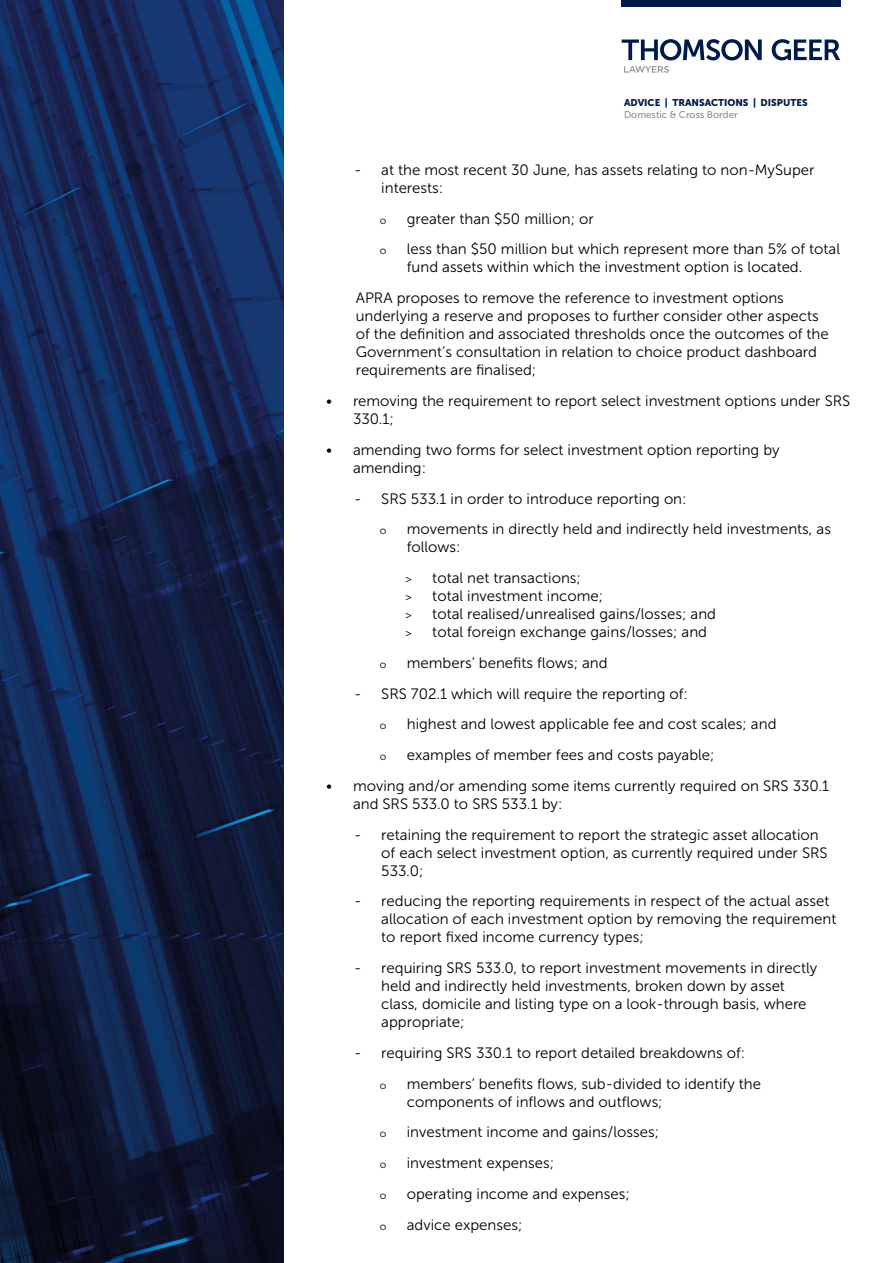
<style>
.page{position:relative;width:893px;height:1263px;background:#fff}
.page>*{position:absolute;margin:0;border:0;box-sizing:border-box;transform-origin:0 0}
.t1{font:15px/18px "Museo Sans 300";color:#000}
.t2{font:10.5px "Museo Sans 300";color:#000}
.t3{font:9.75px "Museo Sans 900";color:#001a4b}
.t4{font:9.75px "Museo Sans 500";color:#8a8e95}
.s1{font-size:12px}
</style>
<div class="page">
<img style="left:0;top:0;width:283px;height:1263px">
<svg style="left:622px;top:39px;width:218px;height:21px"></svg>
<svg style="left:624px;top:66px;width:45px;height:7px"></svg>
<div style="left:622px;top:0;width:219px;height:6px;background:#001a4b"></div>
<p class="t3" style="left:624px;top:97px;width:185px">ADVICE | TRANSACTIONS | DISPUTES</p>
<p class="t4" style="left:624px;top:109px;width:115px">Domestic &amp; Cross Border</p>
<p class="t1" style="left:381px;top:161px;width:435px;text-indent:-27px">- at the most recent 30 June, has assets relating to non-MySuper interests:</p>
<p class="t2" style="left:380px;top:214px;width:8px">o</p>
<p class="t1" style="left:407px;top:210px;width:188px">greater than $50 million; or</p>
<p class="t2" style="left:380px;top:245px;width:8px">o</p>
<p class="t1" style="left:407px;top:240px;width:435px">less than $50 million but which represent more than 5% of total fund assets within which the investment option is located.</p>
<p class="t1" style="left:356px;top:289px;width:474px">APRA proposes to remove the reference to investment options underlying a reserve and proposes to further consider other aspects of the definition and associated thresholds once the outcomes of the Government’s consultation in relation to choice product dashboard requirements are finalised;</p>
<p class="t1" style="left:353px;top:392px;width:499px;text-indent:-27px">• removing the requirement to report select investment options under SRS<br>330.1;</p>
<p class="t1" style="left:353px;top:441px;width:428px;text-indent:-27px">• amending two forms for select investment option reporting by amending:</p>
<p class="t1" style="left:354px;top:489px;width:334px">- SRS 533.1 in order to introduce reporting on:</p>
<p class="t2" style="left:380px;top:525px;width:8px">o</p>
<p class="t1" style="left:407px;top:520px;width:426px">movements in directly held and indirectly held investments, as follows:</p>
<p class="t1" style="left:405px;top:569px;width:312px"><span class="s1">&gt;</span> total net transactions;<br><span class="s1">&gt;</span> total investment income;<br><span class="s1">&gt;</span> total realised/unrealised gains/losses; and <span class="s1">&gt;</span> total foreign exchange gains/losses; and</p>
<p class="t2" style="left:380px;top:658px;width:8px">o</p>
<p class="t1" style="left:407px;top:654px;width:202px">members’ benefits flows; and</p>
<p class="t1" style="left:354px;top:684px;width:335px">- SRS 702.1 which will require the reporting of:</p>
<p class="t2" style="left:380px;top:720px;width:8px">o</p>
<p class="t1" style="left:407px;top:715px;width:371px">highest and lowest applicable fee and cost scales; and</p>
<p class="t2" style="left:380px;top:751px;width:8px">o</p>
<p class="t1" style="left:407px;top:746px;width:309px">examples of member fees and costs payable;</p>
<p class="t1" style="left:353px;top:777px;width:478px;text-indent:-27px">• moving and/or amending some items currently required on SRS 330.1 and SRS 533.0 to SRS 533.1 by:</p>
<p class="t1" style="left:381px;top:825px;width:448px;text-indent:-27px">- retaining the requirement to report the strategic asset allocation of each select investment option, as currently required under SRS<br>533.0;</p>
<p class="t1" style="left:381px;top:892px;width:457px;text-indent:-27px">- reducing the reporting requirements in respect of the actual asset allocation of each investment option by removing the requirement to report fixed income currency types;</p>
<p class="t1" style="left:381px;top:959px;width:437px;text-indent:-27px">- requiring SRS 533.0, to report investment movements in directly held and indirectly held investments, broken down by asset class, domicile and listing type on a look-through basis, where appropriate;</p>
<p class="t1" style="left:354px;top:1044px;width:393px">- requiring SRS 330.1 to report detailed breakdowns of:</p>
<p class="t2" style="left:380px;top:1079px;width:8px">o</p>
<p class="t1" style="left:407px;top:1075px;width:356px">members’ benefits flows, sub-divided to identify the components of inflows and outflows;</p>
<p class="t2" style="left:380px;top:1128px;width:8px">o</p>
<p class="t1" style="left:407px;top:1123px;width:254px">investment income and gains/losses;</p>
<p class="t2" style="left:380px;top:1159px;width:8px">o</p>
<p class="t1" style="left:407px;top:1154px;width:149px">investment expenses;</p>
<p class="t2" style="left:380px;top:1190px;width:8px">o</p>
<p class="t1" style="left:407px;top:1185px;width:224px">operating income and expenses;</p>
<p class="t2" style="left:380px;top:1220px;width:8px">o</p>
<p class="t1" style="left:407px;top:1216px;width:117px">advice expenses;</p>
</div>
